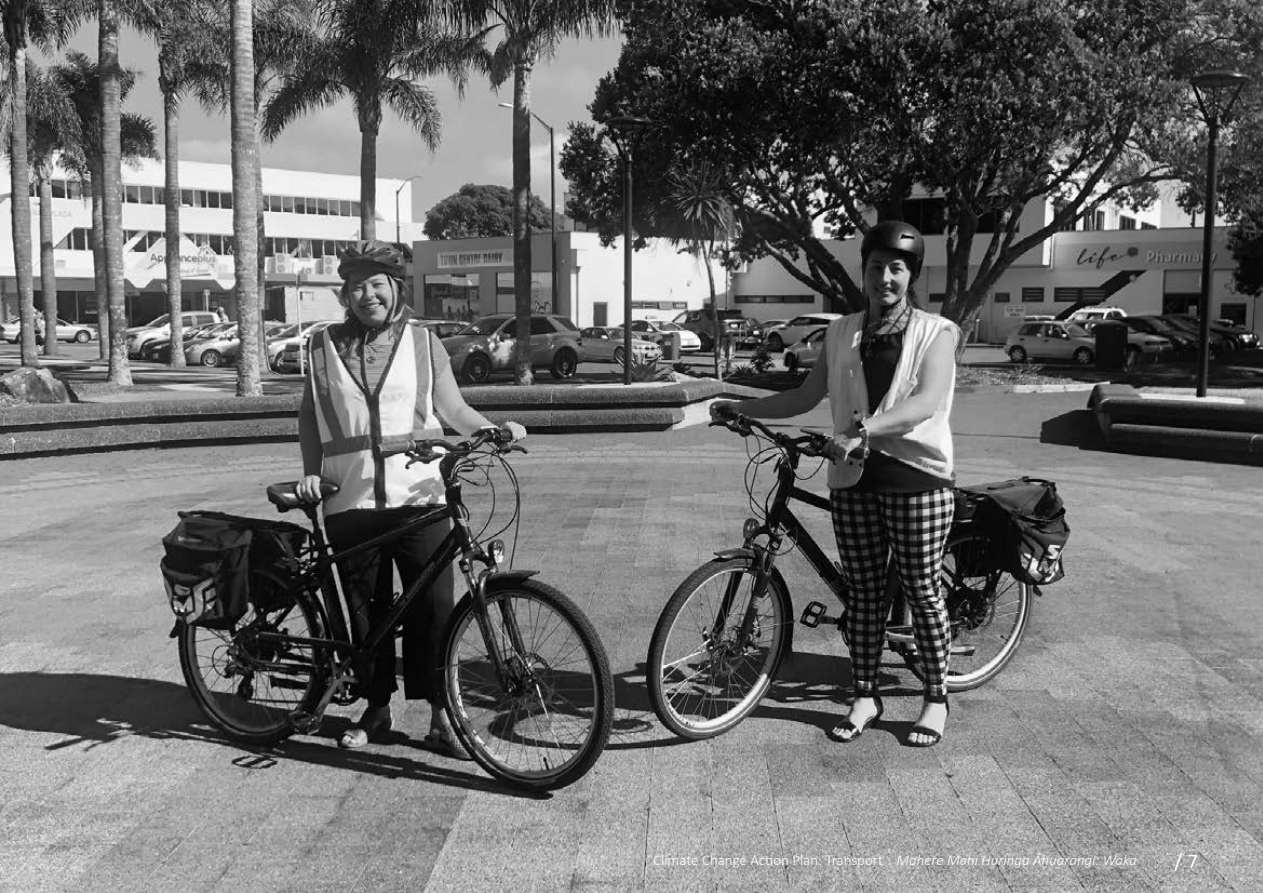
<style>
.page{position:relative;width:1263px;height:893px;background:#fff}
.page>*{position:absolute;margin:0;border:0;box-sizing:border-box;transform-origin:0 0}
.t1{font:21px "Calibri";color:#fff}
.t2{font:300 15px "Calibri";color:#fff}
.t3{font:italic 300 15px "Calibri";color:#fff}
</style>
<div class="page">
<img style="left:0;top:0;width:1263px;height:893px">
<p class="t2" style="left:653px;top:851px;width:231px">Climate Change Action Plan: Transport</p>
<h1 class="t1" style="left:1174px;top:846px;width:25px">/ 7</h1>
<p class="t3" style="left:896px;top:851px;width:242px">Mahere Mahi Huringa Āhuarangi: Waka</p>
</div>
